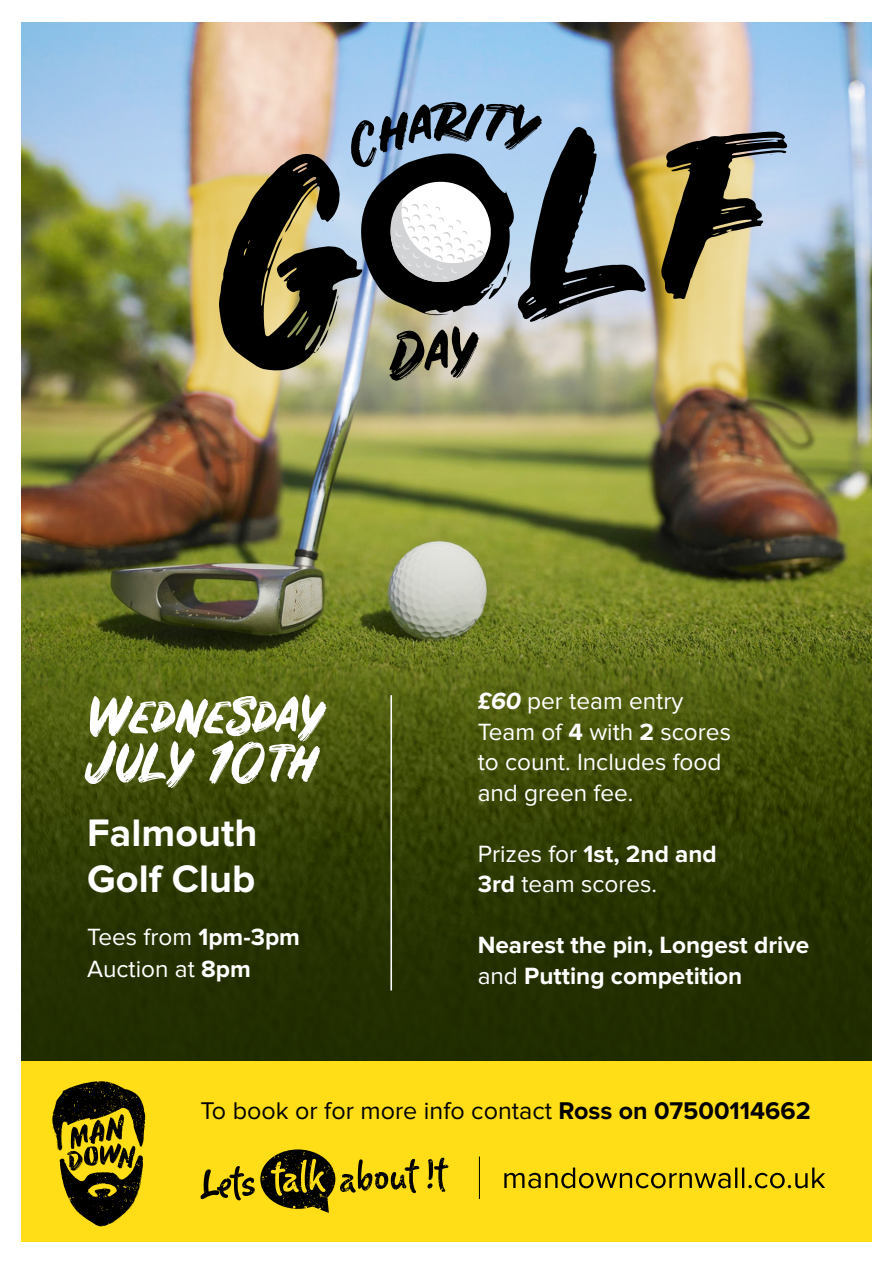
<style>
.page{position:relative;width:893px;height:1263px;background:#fff}
.page>*{position:absolute;margin:0;border:0;box-sizing:border-box;transform-origin:0 0}
.t1{font:51.9px "Rustico";color:#fff}
.t2{font:700 39.75px "Proxima Nova";color:#fff}
.t3{font:25.05px "Proxima Nova";color:#000}
.t4{font:24.45px "Proxima Nova";color:#fff}
.t5{font:700 24.45px "Proxima Nova";color:#fff}
.s1{font-weight:700}
.s2{font-weight:700;font-style:italic}
.s3{font-weight:400}
</style>
<div class="page">
<img style="left:21px;top:23px;width:851px;height:1038px">
<div style="left:21px;top:1061px;width:851px;height:181px;background:#ffde17"></div>
<svg style="left:661px;top:132px;width:126px;height:167px;background:#7f7c69"></svg>
<img style="left:219px;top:102px;width:427px;height:279px">
<hr style="left:390px;top:695px;width:2px;height:295px;background:#fff">
<svg style="left:52px;top:1081px;width:93px;height:146px"></svg>
<svg style="left:200px;top:1149px;width:249px;height:64px"></svg>
<svg style="left:504px;top:1167px;width:321px;height:21px"></svg>
<hr style="left:479px;top:1156px;width:1px;height:43px;background:#000">
<p class="t1" style="left:87px;top:685px;width:237px">Wednesday</p>
<p class="t1" style="left:87px;top:732px;width:231px">July 10th</p>
<p class="t2" style="left:87px;top:810px;width:172px">Falmouth</p>
<p class="t2" style="left:87px;top:856px;width:170px">Golf Club</p>
<p class="t4" style="left:87px;top:923px;width:214px">Tees from <span class="s1">1pm-3pm</span></p>
<p class="t4" style="left:87px;top:955px;width:165px">Auction at <span class="s1">8pm</span></p>
<p class="t4" style="left:478px;top:687px;width:207px"><span class="s2">£60</span> per team entry</p>
<p class="t4" style="left:478px;top:717px;width:255px">Team of <span class="s1">4</span> with <span class="s1">2</span> scores</p>
<p class="t4" style="left:478px;top:748px;width:245px">to count. Includes food</p>
<p class="t4" style="left:478px;top:778px;width:157px">and green fee.</p>
<p class="t5" style="left:478px;top:839px;width:241px"><span class="s3">Prizes for</span> 1st, 2nd and</p>
<p class="t4" style="left:478px;top:870px;width:181px"><span class="s1">3rd</span> team scores.</p>
<p class="t5" style="left:478px;top:931px;width:333px">Nearest the pin, Longest drive</p>
<p class="t5" style="left:478px;top:961px;width:266px"><span class="s3">and</span> Putting competition</p>
<p class="t3" style="left:200px;top:1096px;width:612px">To book or for more info contact <span class="s1">Ross on 07500114662</span></p>
</div>
